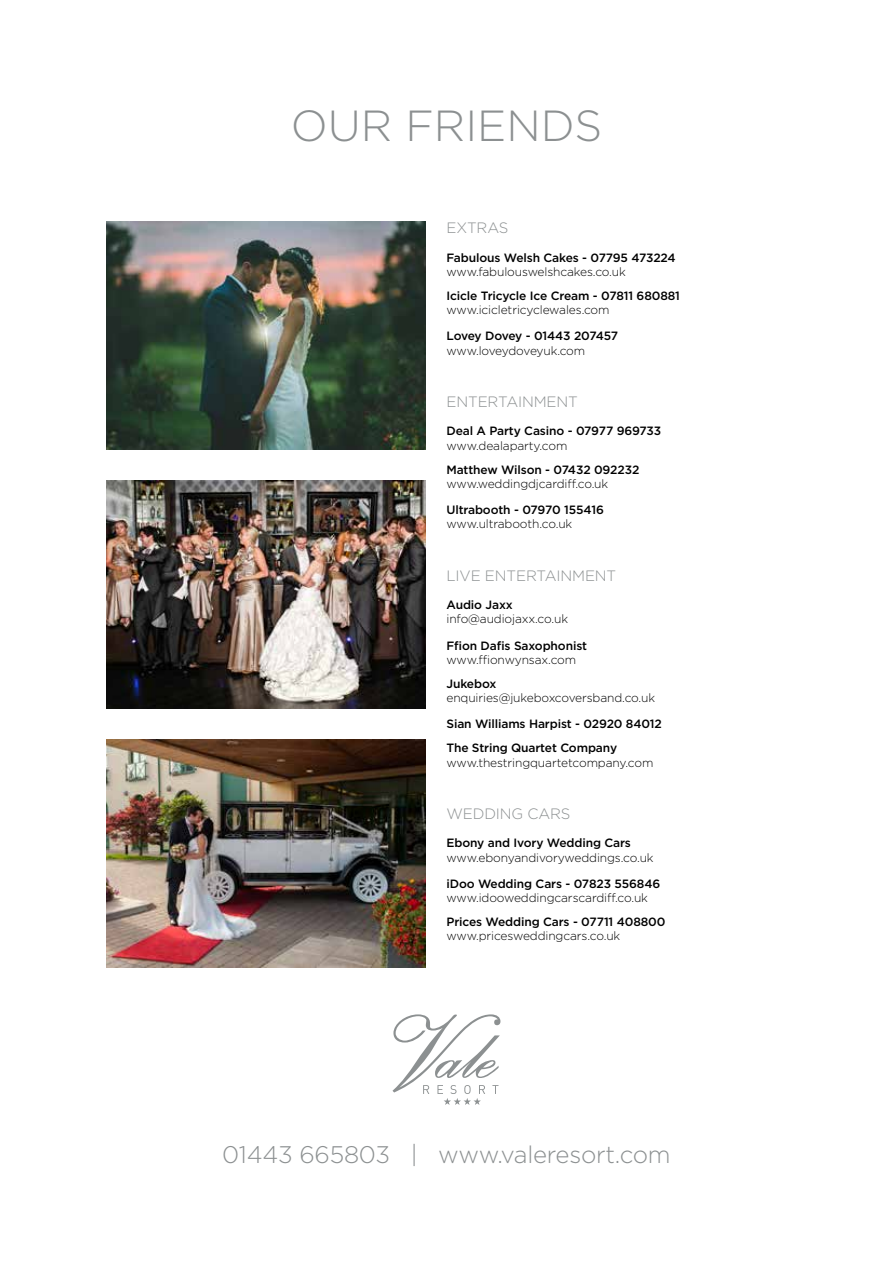
<style>
.page{position:relative;width:893px;height:1263px;background:#fff}
.page>*{position:absolute;margin:0;border:0;box-sizing:border-box;transform-origin:0 0}
.t1{font:300 43.5px "Gotham";color:#8c9091}
.t2{font:300 24px "Gotham";letter-spacing:-.01em;color:#8c9091}
.t3{font:300 15px "Gotham";letter-spacing:-.01em;color:#8c9091}
.t4{font:300 12px "Gotham";letter-spacing:-.01em;color:#000}
.t5{font:500 12px/24px "Gotham";letter-spacing:-.01em;color:#000}
.t6{font:500 12px "Gotham";letter-spacing:-.035em;color:#000}
</style>
<div class="page">
<img style="left:106px;top:221px;width:319px;height:228px">
<img style="left:106px;top:480px;width:319px;height:228px">
<img style="left:106px;top:739px;width:319px;height:228px">
<svg style="left:392px;top:1014px;width:108px;height:91px"></svg>
<h1 class="t1" style="left:291px;top:98px;width:313px">OUR FRIENDS</h1>
<p class="t3" style="left:446px;top:219px;width:63px">EXTRAS</p>
<p class="t5" style="left:446px;top:245px;width:231px">Fabulous Welsh Cakes - 07795 473224</p>
<p class="t4" style="left:446px;top:264px;width:181px">www.fabulouswelshcakes.co.uk</p>
<p class="t5" style="left:446px;top:283px;width:235px">Icicle Tricycle Ice Cream - 07811 680881</p>
<p class="t4" style="left:446px;top:302px;width:165px">www.icicletricyclewales.com</p>
<p class="t6" style="left:446px;top:328px;width:173px">Lovey Dovey - 01443 207457</p>
<p class="t4" style="left:446px;top:343px;width:140px">www.loveydoveyuk.com</p>
<p class="t3" style="left:446px;top:392px;width:133px">ENTERTAINMENT</p>
<p class="t5" style="left:446px;top:419px;width:216px">Deal A Party Casino - 07977 969733</p>
<p class="t4" style="left:446px;top:438px;width:122px">www.dealaparty.com</p>
<p class="t5" style="left:446px;top:457px;width:194px">Matthew Wilson - 07432 092232</p>
<p class="t4" style="left:446px;top:476px;width:163px">www.weddingdjcardiff.co.uk</p>
<p class="t5" style="left:446px;top:498px;width:159px">Ultrabooth - 07970 155416</p>
<p class="t4" style="left:446px;top:516px;width:127px">www.ultrabooth.co.uk</p>
<p class="t3" style="left:446px;top:566px;width:171px">LIVE ENTERTAINMENT</p>
<p class="t5" style="left:446px;top:593px;width:68px">Audio Jaxx</p>
<p class="t4" style="left:446px;top:611px;width:123px">info@audiojaxx.co.uk</p>
<p class="t5" style="left:446px;top:633px;width:142px">Ffion Dafis Saxophonist</p>
<p class="t4" style="left:446px;top:652px;width:131px">www.ffionwynsax.com</p>
<p class="t5" style="left:446px;top:671px;width:51px">Jukebox</p>
<p class="t4" style="left:446px;top:690px;width:210px">enquiries@jukeboxcoversband.co.uk</p>
<p class="t5" style="left:446px;top:712px;width:217px">Sian Williams Harpist - 02920 84012<br>The String Quartet Company</p>
<p class="t4" style="left:446px;top:755px;width:208px">www.thestringquartetcompany.com</p>
<p class="t3" style="left:446px;top:804px;width:125px">WEDDING CARS</p>
<p class="t5" style="left:446px;top:831px;width:186px">Ebony and Ivory Wedding Cars</p>
<p class="t4" style="left:446px;top:850px;width:209px">www.ebonyandivoryweddings.co.uk</p>
<p class="t5" style="left:446px;top:871px;width:215px">iDoo Wedding Cars - 07823 556846</p>
<p class="t4" style="left:446px;top:890px;width:203px">www.idooweddingcarscardiff.co.uk</p>
<p class="t5" style="left:446px;top:910px;width:220px">Prices Wedding Cars - 07711 408800</p>
<p class="t4" style="left:446px;top:928px;width:175px">www.pricesweddingcars.co.uk</p>
<h2 class="t2" style="left:222px;top:1139px;width:450px">01443 665803 | www.valeresort.com</h2>
</div>
